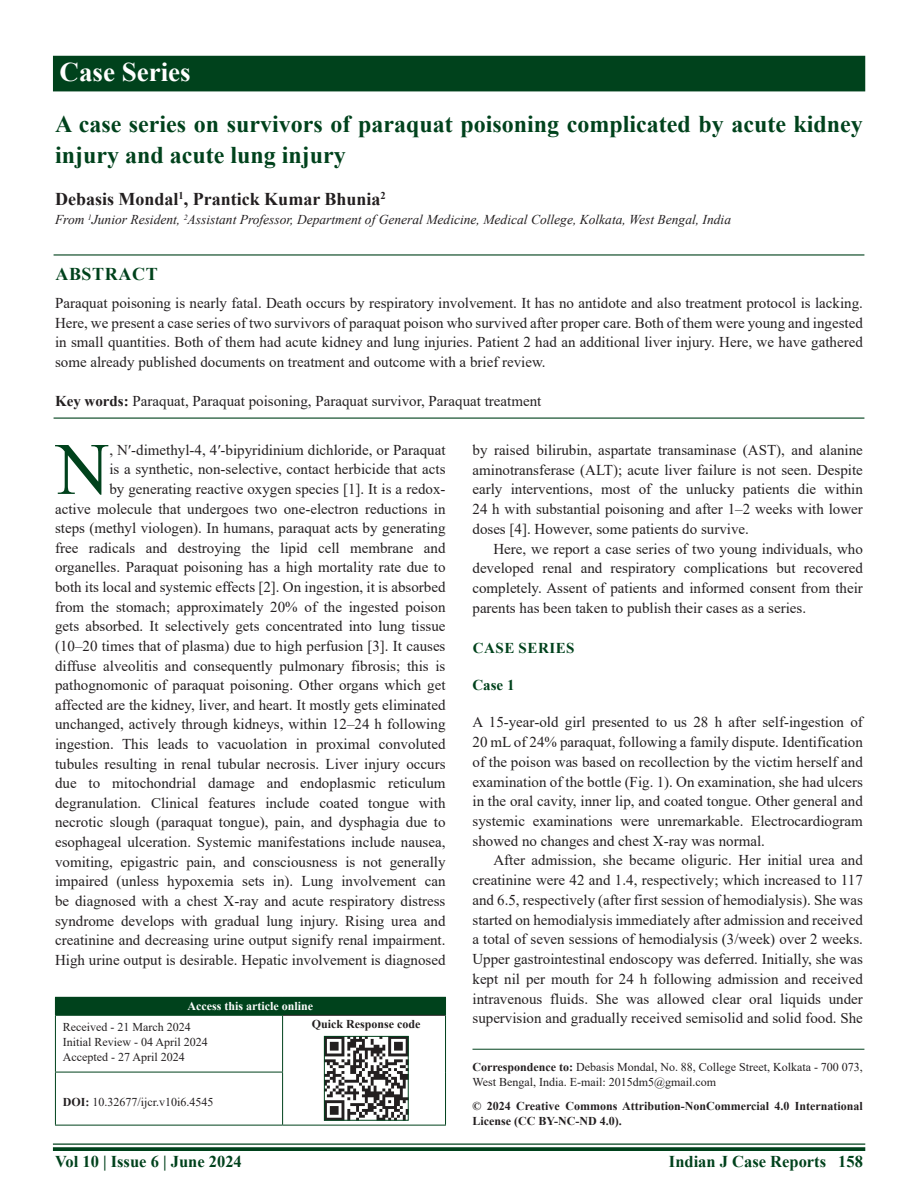
<style>
.page{position:relative;width:918px;height:1188px;background:#fff}
.page>*{position:absolute;margin:0;border:0;box-sizing:border-box;transform-origin:0 0}
.DROP_CAP_TX{font:73.95px "Times New Roman";color:#00421c}
.AH{font:700 27px "Times New Roman";color:#fff}
.AT{font:700 24px/31.5px "Times New Roman";color:#00421c}
.AU{font:700 18px "Times New Roman";color:#231f20}
.ABSH{font:700 18px "Times New Roman";letter-spacing:.035em;color:#00421c}
.RF{font:700 16.5px "Times New Roman";color:#00421c}
.DROP_CAP_TX-2{font:15px/19.6px "Times New Roman";color:#231f20;text-align:right}
.TX{font:15px/19.8px "Times New Roman";color:#231f20;text-align:justify}
.ABS{font:15px/19.5px "Times New Roman";color:#231f20;text-align:justify}
.TXFL{font:15px/19.8px "Times New Roman";color:#231f20;text-align:justify}
.KWD{font:15px "Times New Roman";color:#231f20}
.H2_No_Above_Space{font:700 15px "Times New Roman";letter-spacing:.035em;color:#00421c}
.AFF{font:italic 13.5px "Times New Roman";color:#231f20}
.ADD{font:12px/15px "Times New Roman";color:#231f20}
.CR{font:700 12px/15px "Times New Roman";color:#231f20}
.HIS{font:12px/15px "Times New Roman";color:#231f20}
.DOI{font:12px "Times New Roman";color:#231f20}
.AAO{font:700 12px "Times New Roman";color:#fff}
.QR{font:700 12px "Times New Roman";color:#231f20}
.s1{font-weight:700}
</style>
<div class="page">
<hr style="left:53px;top:1143px;width:812px;height:2px;background:#00421c">
<svg style="left:53px;top:1147px;width:812px;height:4px;background:#0f4d29"></svg>
<div style="left:53px;top:56px;width:812px;height:35px;background:#00421c"></div>
<hr style="left:54px;top:254px;width:810px;height:2px;background:#00421c">
<hr style="left:54px;top:418px;width:810px;height:1px;background:#00421c">
<div style="left:55px;top:997px;width:391px;height:18px;background:#00421c"></div>
<hr style="left:283px;top:1015px;width:162px;height:1px;background:#231f20">
<hr style="left:55px;top:1016px;width:1px;height:56px;background:#00421c">
<hr style="left:55px;top:1015px;width:228px;height:1px;background:#00421c">
<hr style="left:282px;top:1016px;width:1px;height:56px;background:#00421c">
<hr style="left:445px;top:1015px;width:1px;height:57px;background:#00421c">
<hr style="left:445px;top:1072px;width:1px;height:53px;background:#00421c">
<hr style="left:55px;top:1072px;width:1px;height:53px;background:#00421c">
<hr style="left:55px;top:1072px;width:228px;height:1px;background:#00421c">
<hr style="left:55px;top:1125px;width:228px;height:1px;background:#00421c">
<hr style="left:282px;top:1072px;width:1px;height:53px;background:#00421c">
<hr style="left:283px;top:1125px;width:163px;height:1px;background:#00421c">
<img style="left:326px;top:1038px;width:80px;height:80px">
<div style="left:324px;top:1036px;width:84px;height:84px;border:1px solid #00421c"></div>
<hr style="left:472px;top:1049px;width:392px;height:1px;background:#00421c">
<p class="AH" style="left:60px;top:52px;width:133px">Case Series</p>
<p class="AT" style="left:55px;top:107px;width:809px">A case series on survivors of paraquat poisoning complicated by acute kidney injury and acute lung injury</p>
<p class="AU" style="left:55px;top:186px;width:332px">Debasis Mondal<sup>1</sup>, Prantick Kumar Bhunia<sup>2</sup></p>
<p class="AFF" style="left:55px;top:210px;width:678px">From <sup>1</sup>Junior Resident, <sup>2</sup>Assistant Professor, Department of General Medicine, Medical College, Kolkata, West Bengal, India</p>
<p class="ABSH" style="left:55px;top:261px;width:104px">ABSTRACT</p>
<p class="ABS" style="left:55px;top:293px;width:809px">Paraquat poisoning is nearly fatal. Death occurs by respiratory involvement. It has no antidote and also treatment protocol is lacking.<br>Here, we present a case series of two survivors of paraquat poison who survived after proper care. Both of them were young and ingested in small quantities. Both of them had acute kidney and lung injuries. Patient 2 had an additional liver injury. Here, we have gathered some already published documents on treatment and outcome with a brief review.</p>
<p class="KWD" style="left:55px;top:390px;width:488px"><span class="s1">Key words:</span> Paraquat, Paraquat poisoning, Paraquat survivor, Paraquat treatment</p>
<p class="DROP_CAP_TX-2" style="left:55px;top:440px;width:392px">, N′-dimethyl-4, 4′-bipyridinium dichloride, or Paraquat<br>is a synthetic, non-selective, contact herbicide that acts<br>by generating reactive oxygen species [1]. It is a redox-<br>active molecule that undergoes two one-electron reductions in steps (methyl viologen). In humans, paraquat acts by generating free radicals and destroying the lipid cell membrane and organelles. Paraquat poisoning has a high mortality rate due to both its local and systemic effects [2]. On ingestion, it is absorbed from the stomach; approximately 20% of the ingested poison gets absorbed. It selectively gets concentrated into lung tissue (10–20 times that of plasma) due to high perfusion [3]. It causes diffuse alveolitis and consequently pulmonary fibrosis; this is pathognomonic of paraquat poisoning. Other organs which get affected are the kidney, liver, and heart. It mostly gets eliminated unchanged, actively through kidneys, within 12–24 h following ingestion. This leads to vacuolation in proximal convoluted tubules resulting in renal tubular necrosis. Liver injury occurs due to mitochondrial damage and endoplasmic reticulum degranulation. Clinical features include coated tongue with necrotic slough (paraquat tongue), pain, and dysphagia due to esophageal ulceration. Systemic manifestations include nausea, vomiting, epigastric pain, and consciousness is not generally impaired (unless hypoxemia sets in). Lung involvement can be diagnosed with a chest X-ray and acute respiratory distress syndrome develops with gradual lung injury. Rising urea and creatinine and decreasing urine output signify renal impairment.<br>High urine output is desirable. Hepatic involvement is diagnosed</p>
<p class="DROP_CAP_TX-2" style="left:472px;top:440px;width:392px;text-align:justify">by raised bilirubin, aspartate transaminase (AST), and alanine aminotransferase (ALT); acute liver failure is not seen. Despite early interventions, most of the unlucky patients die within 24 h with substantial poisoning and after 1–2 weeks with lower doses [4]. However, some patients do survive.</p>
<p class="DROP_CAP_TX" style="left:56px;top:417px;width:55px">N</p>
<p class="TX" style="left:472px;top:538px;width:392px;text-indent:21px">Here, we report a case series of two young individuals, who developed renal and respiratory complications but recovered completely. Assent of patients and informed consent from their parents has been taken to publish their cases as a series.</p>
<h1 class="H2_No_Above_Space" style="left:473px;top:638px;width:103px">CASE SERIES</h1>
<p class="H2_No_Above_Space" style="left:472px;top:674px;width:44px">Case 1</p>
<p class="TXFL" style="left:472px;top:712px;width:392px">A 15-year-old girl presented to us 28 h after self-ingestion of 20 mL of 24% paraquat, following a family dispute. Identification of the poison was based on recollection by the victim herself and examination of the bottle (Fig. 1). On examination, she had ulcers in the oral cavity, inner lip, and coated tongue. Other general and systemic examinations were unremarkable. Electrocardiogram showed no changes and chest X-ray was normal.</p>
<p class="TX" style="left:472px;top:850px;width:392px;text-indent:21px">After admission, she became oliguric. Her initial urea and creatinine were 42 and 1.4, respectively; which increased to 117 and 6.5, respectively (after first session of hemodialysis). She was started on hemodialysis immediately after admission and received a total of seven sessions of hemodialysis (3/week) over 2 weeks.<br>Upper gastrointestinal endoscopy was deferred. Initially, she was kept nil per mouth for 24 h following admission and received intravenous fluids. She was allowed clear oral liquids under supervision and gradually received semisolid and solid food. She</p>
<p class="AAO" style="left:188px;top:998px;width:127px">Access this article online</p>
<p class="HIS" style="left:63px;top:1019px;width:146px">Received - 21 March 2024<br>Initial Review - 04 April 2024<br>Accepted - 27 April 2024</p>
<p class="QR" style="left:312px;top:1015px;width:110px">Quick Response code</p>
<p class="DOI" style="left:63px;top:1094px;width:152px"><span class="s1">DOI:</span> 10.32677/ijcr.v10i6.4545</p>
<p class="ADD" style="left:472px;top:1059px;width:392px"><span class="s1">Correspondence to:</span> Debasis Mondal, No. 88, College Street, Kolkata - 700 073,<br>West Bengal, India. E-mail: 2015dm5@gmail.com</p>
<p class="CR" style="left:472px;top:1099px;width:392px">© 2024 Creative Commons Attribution-NonCommercial 4.0 International<br>License (CC BY-NC-ND 4.0).</p>
<p class="RF" style="left:55px;top:1150px;width:188px">Vol 10 | Issue 6 | June 2024</p>
<p class="RF" style="left:669px;top:1150px;width:195px">Indian J Case Reports 158</p>
</div>
